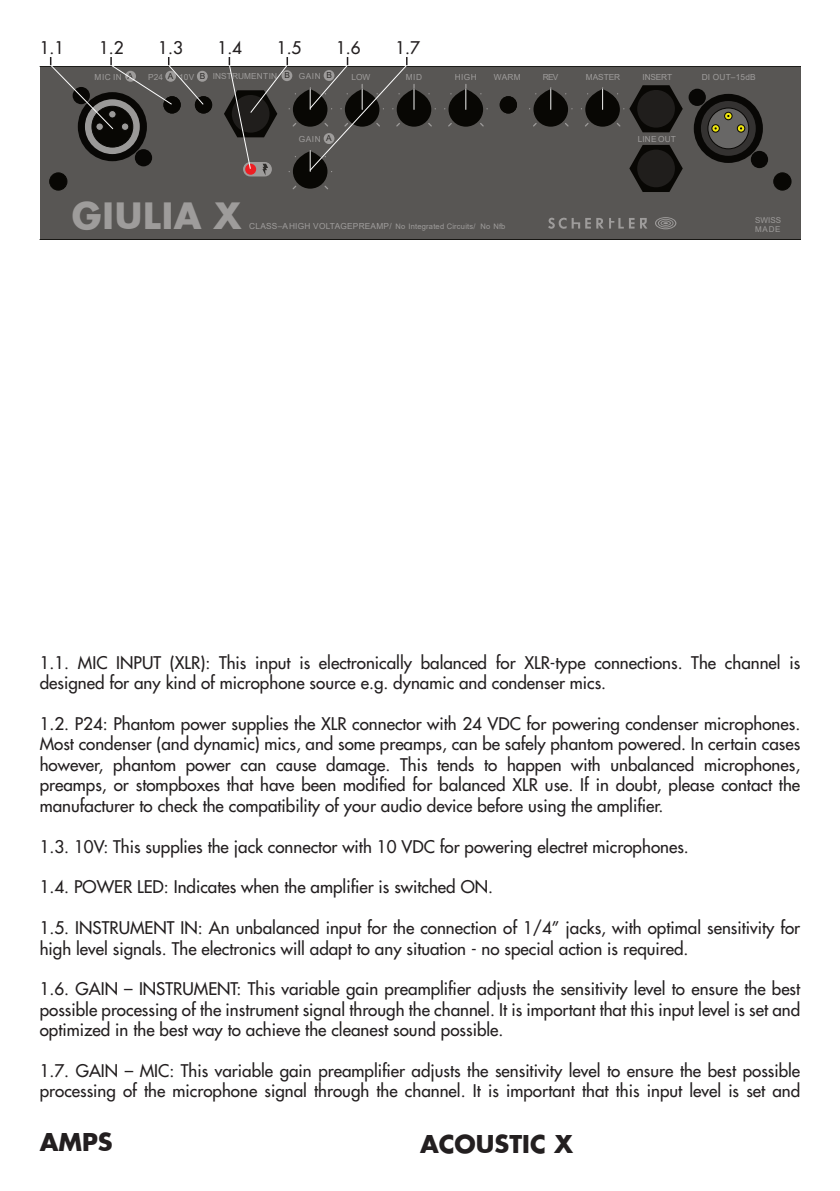
<style>
.page{position:relative;width:840px;height:1191px;background:#fff}
.page>*{position:absolute;margin:0;border:0;box-sizing:border-box;transform-origin:0 0}
.t1{font:700 35.4px "Futura";letter-spacing:.025em;color:#9e9c9b}
.t2{font:700 24px "Futura";color:#231f20}
.t3{font:500 17px/20.4px "Futura Std";color:#231f20}
.t4{font:8.4px "Arial";letter-spacing:.01em;color:#9e9c9b}
.t5{font:8px/8.6px "Arial";letter-spacing:.005em;color:#9e9c9b}
.t6{font:7.6px "Arial";letter-spacing:.025em;color:#9e9c9b}
.s1{color:#2e2c2a}
.s2{font-size:8.4px}
</style>
<div class="page">
<div style="left:40px;top:66px;width:759px;height:174px;background:#585654"></div>
<hr style="left:40px;top:239px;width:759px;height:1px;background:#080704">
<div style="left:50px;top:173px;width:17px;height:17px;background:#080704;border-radius:50%"></div>
<div style="left:49px;top:173px;width:18px;height:17px;border:1px solid #080704;border-radius:50%"></div>
<div style="left:773px;top:173px;width:17px;height:17px;background:#080704;border-radius:50%"></div>
<div style="left:773px;top:173px;width:17px;height:17px;border:1px solid #080704;border-radius:50%"></div>
<svg style="left:548px;top:217px;width:128px;height:12px"></svg>
<div style="left:197px;top:71px;width:10px;height:11px;background:#9e9c9b;border-radius:50%"></div>
<div style="left:243px;top:162px;width:29px;height:14px;background:#9e9c9b;border-radius:7px"></div>
<hr style="left:40px;top:259px;width:759px;height:1px;background:#080704">
<hr style="left:40px;top:66px;width:759px;height:1px;background:#080704">
<div style="left:195px;top:96px;width:17px;height:17px;background:#080704;border-radius:50%"></div>
<div style="left:499px;top:96px;width:17px;height:17px;background:#080704;border-radius:50%"></div>
<svg style="left:616px;top:85px;width:66px;height:47px"></svg>
<svg style="left:629px;top:145px;width:53px;height:47px"></svg>
<div style="left:636px;top:90px;width:38px;height:38px;background:#201e1c;border-radius:50%"></div>
<div style="left:636px;top:150px;width:38px;height:37px;background:#201e1c;border-radius:50%"></div>
<div style="left:135px;top:149px;width:17px;height:17px;background:#080705;border-radius:50%"></div>
<div style="left:78px;top:92px;width:69px;height:69px;background:#080705;border-radius:50%"></div>
<svg style="left:85px;top:99px;width:55px;height:55px"></svg>
<div style="left:92px;top:106px;width:41px;height:41px;background:#080704;border-radius:50%"></div>
<div style="left:92px;top:106px;width:41px;height:41px;border:1px solid #080705;border-radius:50%"></div>
<div style="left:121px;top:123px;width:8px;height:8px;border:1px solid #080705;border-radius:50%"></div>
<div style="left:96px;top:123px;width:7px;height:8px;border:1px solid #080705;border-radius:50%"></div>
<div style="left:688px;top:89px;width:17px;height:17px;background:#080705;border-radius:50%"></div>
<div style="left:750px;top:151px;width:17px;height:17px;background:#080705;border-radius:50%"></div>
<div style="left:693px;top:94px;width:69px;height:69px;background:#080705;border-radius:50%"></div>
<div style="left:700px;top:101px;width:55px;height:55px;background:#343231;border-radius:50%"></div>
<div style="left:707px;top:108px;width:41px;height:41px;background:#686766;border-radius:50%"></div>
<div style="left:707px;top:108px;width:41px;height:41px;border:1px solid #080705;border-radius:50%"></div>
<div style="left:736px;top:125px;width:8px;height:7px;border:1px solid #080705;border-radius:50%"></div>
<div style="left:711px;top:125px;width:8px;height:7px;border:1px solid #080705;border-radius:50%"></div>
<div style="left:724px;top:112px;width:7px;height:8px;border:1px solid #080705;border-radius:50%"></div>
<div style="left:293px;top:89px;width:34px;height:38px;background:#080704;border-radius:17px"></div>
<div style="left:293px;top:151px;width:34px;height:38px;background:#080704;border-radius:17px"></div>
<div style="left:396px;top:89px;width:35px;height:38px;background:#080704;border-radius:17px"></div>
<div style="left:448px;top:89px;width:35px;height:38px;background:#080704;border-radius:17px"></div>
<svg style="left:465px;top:84px;width:1px;height:25px"></svg>
<div style="left:533px;top:89px;width:34px;height:38px;background:#080704;border-radius:17px"></div>
<svg style="left:550px;top:87px;width:1px;height:22px"></svg>
<div style="left:585px;top:89px;width:34px;height:38px;background:#080704;border-radius:17px"></div>
<svg style="left:601px;top:87px;width:2px;height:22px"></svg>
<svg style="left:49px;top:57px;width:155px;height:73px"></svg>
<svg style="left:224px;top:57px;width:72px;height:118px"></svg>
<svg style="left:308px;top:57px;width:106px;height:115px"></svg>
<p class="t3" style="left:40px;top:39px;width:26px">1.1</p>
<p class="t3" style="left:99px;top:39px;width:26px">1.2</p>
<p class="t3" style="left:158px;top:39px;width:26px">1.3</p>
<p class="t3" style="left:217px;top:39px;width:26px">1.4</p>
<p class="t3" style="left:277px;top:39px;width:26px">1.5</p>
<p class="t3" style="left:336px;top:39px;width:26px">1.6</p>
<p class="t3" style="left:395px;top:39px;width:26px">1.7</p>
<p class="t4" style="left:95px;top:73px;width:40px">MIC IN <span class="s1">A</span></p>
<p class="t4" style="left:298px;top:73px;width:35px">GAIN <span class="s1">B</span></p>
<p class="t4" style="left:148px;top:73px;width:143px">P24 <span class="s1">A</span> 10V <span class="s1">B</span> INSTRUMENTIN <span class="s1">B</span></p>
<p class="t4" style="left:351px;top:74px;width:20px">LOW</p>
<p class="t4" style="left:405px;top:74px;width:18px">MID</p>
<p class="t4" style="left:454px;top:74px;width:23px">HIGH</p>
<p class="t4" style="left:493px;top:74px;width:28px">WARM</p>
<p class="t4" style="left:542px;top:74px;width:17px">REV</p>
<p class="t4" style="left:585px;top:74px;width:36px">MASTER</p>
<p class="t4" style="left:642px;top:74px;width:31px">INSERT</p>
<p class="t4" style="left:298px;top:136px;width:34px">GAIN <span class="s1">A</span></p>
<p class="t4" style="left:637px;top:136px;width:40px">LINE OUT</p>
<p class="t4" style="left:701px;top:74px;width:55px">DI OUT–15dB</p>
<h1 class="t1" style="left:72px;top:200px;width:171px">GIULIA X</h1>
<p class="t6" style="left:249px;top:224px;width:257px"><span class="s2">CLASS–AHIGH VOLTAGEPREAMP/</span> No Integrated Circuits/ No Nfb</p>
<p class="t5" style="left:754px;top:217px;width:27px">SWISS<br>MADE</p>
<p class="t3" style="left:40px;top:653px;width:761px">1.1. MIC INPUT (XLR): This input is electronically balanced for XLR-type connections. The channel is designed for any kind of microphone source e.g. dynamic and condenser mics.</p>
<p class="t3" style="left:40px;top:714px;width:761px;text-align:justify">1.2. P24: Phantom power supplies the XLR connector with 24 VDC for powering condenser microphones.<br>Most condenser (and dynamic) mics, and some preamps, can be safely phantom powered. In certain cases however, phantom power can cause damage. This tends to happen with unbalanced microphones, preamps, or stompboxes that have been modified for balanced XLR use. If in doubt, please contact the manufacturer to check the compatibility of your audio device before using the amplifier.</p>
<p class="t3" style="left:40px;top:836px;width:650px">1.3. 10V: This supplies the jack connector with 10 VDC for powering electret microphones.</p>
<p class="t3" style="left:40px;top:877px;width:454px">1.4. POWER LED: Indicates when the amplifier is switched ON.</p>
<p class="t3" style="left:40px;top:918px;width:761px">1.5. INSTRUMENT IN: An unbalanced input for the connection of 1/4” jacks, with optimal sensitivity for high level signals. The electronics will adapt to any situation - no special action is required.</p>
<p class="t3" style="left:40px;top:979px;width:761px;text-align:justify">1.6. GAIN – INSTRUMENT: This variable gain preamplifier adjusts the sensitivity level to ensure the best possible processing of the instrument signal through the channel. It is important that this input level is set and optimized in the best way to achieve the cleanest sound possible.</p>
<p class="t3" style="left:40px;top:1061px;width:761px">1.7. GAIN – MIC: This variable gain preamplifier adjusts the sensitivity level to ensure the best possible processing of the microphone signal through the channel. It is important that this input level is set and</p>
<h2 class="t2" style="left:40px;top:1131px;width:74px">AMPS</h2>
<h2 class="t2" style="left:420px;top:1133px;width:154px">ACOUSTIC X</h2>
</div>
